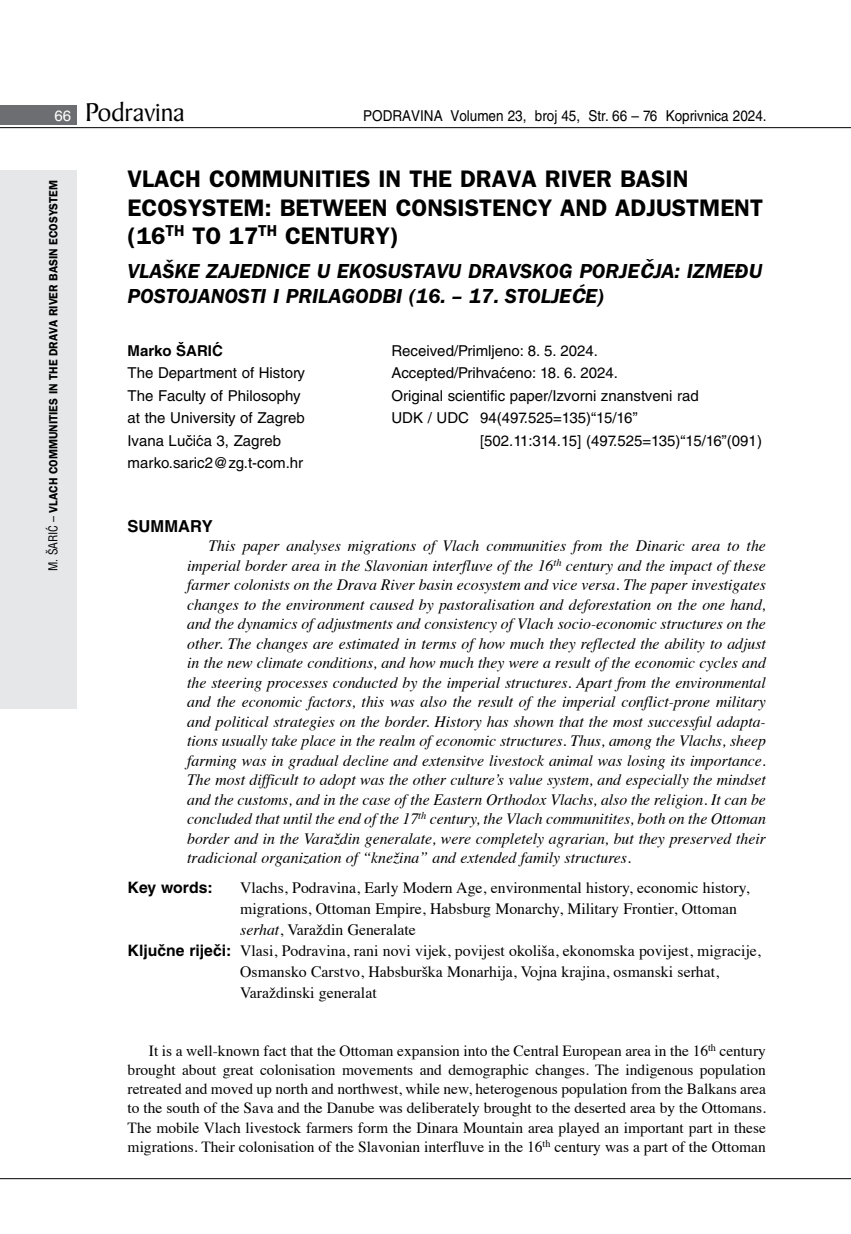
<style>
.page{position:relative;width:851px;height:1234px;background:#fff}
.page>*{position:absolute;margin:0;border:0;box-sizing:border-box;transform-origin:0 0}
.t1{font:27.6px "Baker Signet BT";color:#000}
.t2{font:600 24px/28.8px "ITC Franklin Gothic Skin 29";color:#000}
.t3{font:italic 600 21px/25.2px "ITC Franklin Gothic Skin 29";color:#000}
.t4{font:700 16.5px "Helvetica LT Skin 29";color:#000}
.t5{font:italic 15.75px/19.5px "Times";color:#000;text-align:justify}
.t6{font:15.75px "Times";color:#000}
.t7{font:700 15.75px "Helvetica LT Skin 29";color:#000}
.t8{font:15.45px/19.2px "Times";color:#000;text-align:justify}
.t9{font:15px/22.5px "Helvetica LT Skin 29";color:#000}
.t10{font:15px "Helvetica LT Skin 29";color:#000;scale:.9 1}
.t11{font:700 15px "Helvetica LT Skin 29";color:#000}
.t12{font:600 12px "ITC Franklin Gothic Skin 29";letter-spacing:-.005em;color:#000;scale:.95 1}
.s1{font-family:"Helvetica LT Skin 29";font-size:15px;color:#fff}
.s2{font-family:"Helvetica LT Skin 29";font-weight:400;font-stretch:condensed}
.s3{font-style:italic}
.s4{font-family:"Helvetica LT Skin 29";font-weight:700}
</style>
<div class="page">
<div style="left:0;top:170px;width:77px;height:538px;background:#e6e7e8"></div>
<div style="left:0;top:105px;width:77px;height:19px;background:#6d6e71"></div>
<hr style="left:0;top:127px;width:850px;height:1px;background:#000">
<hr style="left:0;top:1177px;width:850px;height:1px;background:#000">
<h1 class="t1" style="left:55px;top:95px;width:131px"><span class="s1">66</span> Podravina</h1>
<p class="t10" style="left:363px;top:107px;width:450px">PODRAVINA Volumen 23, broj 45, Str. 66 – 76 Koprivnica 2024.</p>
<p class="t12" style="left:46px;top:570px;width:412px;rotate:-90deg"><span class="s2">M. ŠARIĆ –</span> VLACH COMMUNITIES IN THE DRAVA RIVER BASIN ECOSYSTEM</p>
<h2 class="t2" style="left:128px;top:164px;width:637px">VLACH COMMUNITIES IN THE DRAVA RIVER BASIN<br>ECOSYSTEM: BETWEEN CONSISTENCY AND ADJUSTMENT (16<sup>TH</sup> TO 17<sup>TH</sup> CENTURY)</h2>
<h3 class="t3" style="left:128px;top:259px;width:636px">VLAŠKE ZAJEDNICE U EKOSUSTAVU DRAVSKOG PORJEČJA: IZMEĐU<br>POSTOJANOSTI I PRILAGODBI (16. – 17. STOLJEĆE)</h3>
<p class="t11" style="left:128px;top:341px;width:97px">Marko ŠARIĆ</p>
<p class="t9" style="left:128px;top:361px;width:179px">The Department of History<br>The Faculty of Philosophy at the University of Zagreb<br>Ivana Lučića 3, Zagreb marko.saric2@zg.t-com.hr</p>
<p class="t9" style="left:391px;top:339px;width:208px">Received/Primljeno: 8. 5. 2024.</p>
<p class="t9" style="left:391px;top:361px;width:228px">Accepted/Prihvaćeno: 18. 6. 2024.</p>
<p class="t9" style="left:391px;top:384px;width:309px">Original scientific paper/Izvorni znanstveni rad</p>
<p class="t9" style="left:391px;top:406px;width:248px">UDK / UDC 94(497.525=135)“15/16”</p>
<p class="t9" style="left:480px;top:429px;width:283px">[502.11:314.15] (497.525=135)“15/16”(091)</p>
<p class="t4" style="left:128px;top:515px;width:87px">SUMMARY</p>
<p class="t5" style="left:187px;top:535px;width:580px;text-indent:21px">This paper analyses migrations of Vlach communities from the Dinaric area to the imperial border area in the Slavonian interfluve of the 16<sup>th</sup> century and the impact of these farmer colonists on the Drava River basin ecosystem and vice versa. The paper investigates changes to the environment caused by pastoralisation and deforestation on the one hand, and the dynamics of adjustments and consistency of Vlach socio-economic structures on the other. The changes are estimated in terms of how much they reflected the ability to adjust in the new climate conditions, and how much they were a result of the economic cycles and the steering processes conducted by the imperial structures. Apart from the environmental and the economic factors, this was also the result of the imperial conflict-prone military and political strategies on the border. History has shown that the most successful adapta&shy;tions usually take place in the realm of economic structures. Thus, among the Vlachs, sheep farming was in gradual decline and extensitve livestock animal was losing its importance.<br>The most difficult to adopt was the other culture’s value system, and especially the mindset and the customs, and in the case of the Eastern Orthodox Vlachs, also the religion. It can be concluded that until the end of the 17<sup>th</sup> century, the Vlach communitites, both on the Ottoman border and in the Varaždin generalate, were completely agrarian, but they preserved their tradicional organization of “knežina” and extended family structures.</p>
<p class="t7" style="left:128px;top:877px;width:87px">Key words:</p>
<p class="t6" style="left:240px;top:872px;width:510px">Vlachs, Podravina, Early Modern Age, environmental history, economic history,</p>
<p class="t6" style="left:240px;top:893px;width:498px">migrations, Ottoman Empire, Habsburg Monarchy, Military Frontier, Ottoman</p>
<p class="t6" style="left:240px;top:914px;width:177px"><span class="s3">serhat</span>, Varaždin Generalate</p>
<p class="t6" style="left:128px;top:935px;width:634px"><span class="s4">Ključne riječi:</span> Vlasi, Podravina, rani novi vijek, povijest okoliša, ekonomska povijest, migracije,</p>
<p class="t6" style="left:240px;top:956px;width:480px">Osmansko Carstvo, Habsburška Monarhija, Vojna krajina, osmanski serhat,</p>
<p class="t6" style="left:240px;top:977px;width:138px">Varaždinski generalat</p>
<p class="t8" style="left:128px;top:1039px;width:639px;text-indent:21px">It is a well-known fact that the Ottoman expansion into the Central European area in the 16<sup>th</sup> century brought about great colonisation movements and demographic changes. The indigenous population retreated and moved up north and northwest, while new, heterogenous population from the Balkans area to the south of the Sava and the Danube was deliberately brought to the deserted area by the Ottomans.<br>The mobile Vlach livestock farmers form the Dinara Mountain area played an important part in these migrations. Their colonisation of the Slavonian interfluve in the 16<sup>th</sup> century was a part of the Ottoman</p>
</div>
